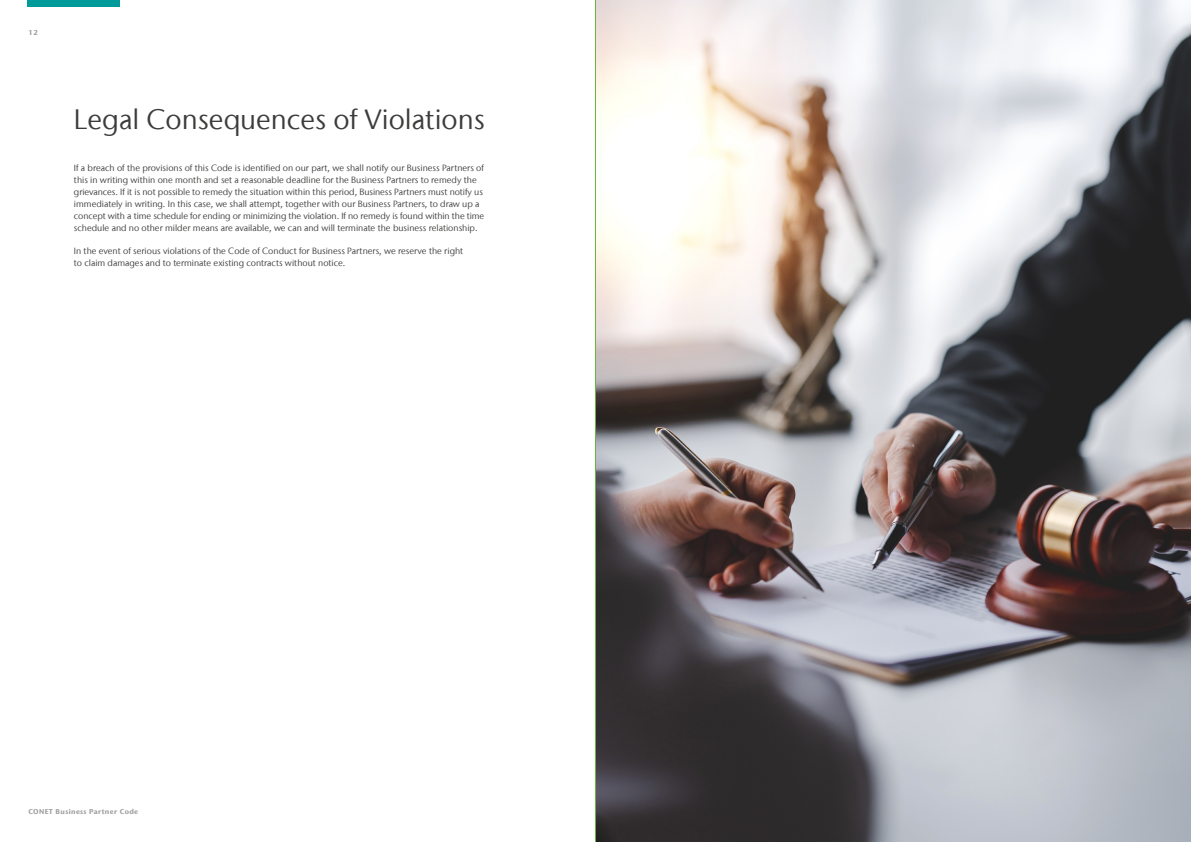
<style>
.page{position:relative;width:1191px;height:842px;background:#fff}
.page>*{position:absolute;margin:0;border:0;box-sizing:border-box;transform-origin:0 0}
.t1{font:28px "Stone Sans IIITC Com";color:#3c3c3b}
.t2{font:9px/12px "Stone Sans IIITC Com";color:#3c3c3b}
.t3{font:700 7px "Stone Sans IIITC Com";letter-spacing:.05em;color:#9d9d9c}
</style>
<div class="page">
<div style="left:27px;top:0;width:93px;height:7px;background:#009a9b"></div>
<img style="left:596px;top:0;width:595px;height:842px">
<p class="t3" style="left:28px;top:28px;width:11px">12</p>
<h1 class="t1" style="left:74px;top:102px;width:412px">Legal Consequences of Violations</h1>
<p class="t2" style="left:74px;top:161px;width:412px">If a breach of the provisions of this Code is identified on our part, we shall notify our Business Partners of this in writing within one month and set a reasonable deadline for the Business Partners to remedy the grievances. If it is not possible to remedy the situation within this period, Business Partners must notify us immediately in writing. In this case, we shall attempt, together with our Business Partners, to draw up a concept with a time schedule for ending or minimizing the violation. If no remedy is found within the time schedule and no other milder means are available, we can and will terminate the business relationship.</p>
<p class="t2" style="left:74px;top:245px;width:391px">In the event of serious violations of the Code of Conduct for Business Partners, we reserve the right to claim damages and to terminate existing contracts without notice.</p>
<p class="t3" style="left:28px;top:807px;width:111px">CONET Business Partner Code</p>
</div>
